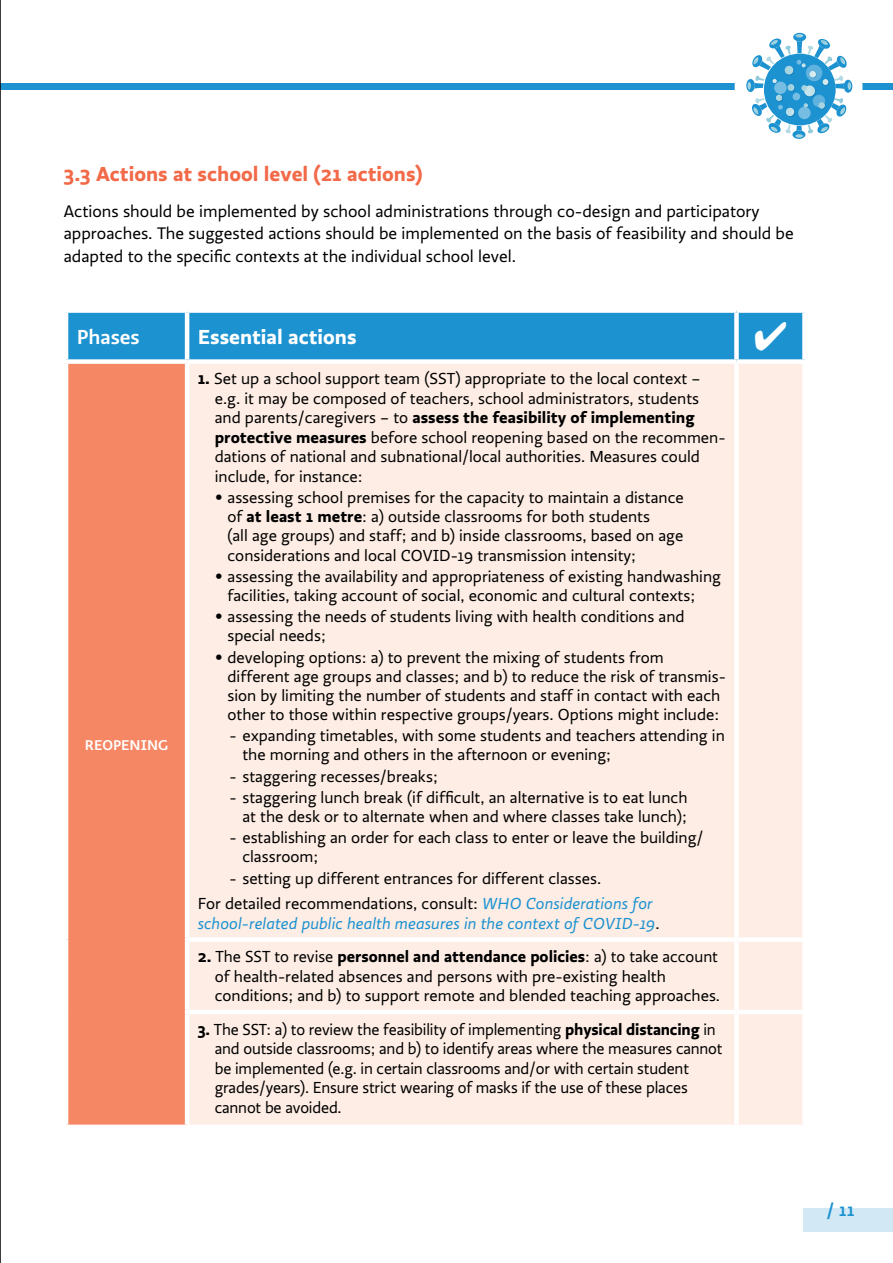
<style>
.page{position:relative;width:893px;height:1263px;background:#fff}
.page>*{position:absolute;margin:0;border:0;box-sizing:border-box;transform-origin:0 0}
.t1{font:700 21px "Ratio";color:#f26a48}
.t2{font:700 21px "Ratio";color:#fff}
.t3{font:500 21px "Ratio";color:#fff}
.t4{font:500 18px "Ratio";color:#1c92d1}
.t5{font:17.25px/22.5px "Ratio";color:#000}
.t6{font:16.5px/19.5px "Ratio";color:#000}
.t7{font:italic 16.5px "Ratio";color:#1c92d1}
.t8{font:500 14.7px "Ratio";color:#fff}
.s1{font-weight:700}
.s2{font-family:"Arial";font-weight:900}
.s3{font-style:italic;color:#1c92d1}
.s4{font-style:normal;color:#000}
</style>
<div class="page">
<div style="left:0;top:83px;width:893px;height:6px;background:#1c92d1"></div>
<div style="left:735px;top:22px;width:127px;height:128px;background:#fff;border-radius:50%"></div>
<svg style="left:746px;top:33px;width:106px;height:106px"></svg>
<div style="left:804px;top:1209px;width:89px;height:23px;background:#d2e9f5"></div>
<div style="left:66px;top:362px;width:121px;height:765px;background:#f58765"></div>
<div style="left:189px;top:364px;width:613px;height:760px;background:#feede4"></div>
<hr style="left:64px;top:364px;width:4px;height:575px;background:#fff">
<hr style="left:185px;top:364px;width:4px;height:573px;background:#fff">
<div style="left:734px;top:364px;width:5px;height:573px;background:#fff"></div>
<hr style="left:64px;top:939px;width:4px;height:73px;background:#fff">
<hr style="left:64px;top:1012px;width:4px;height:112px;background:#fff">
<div style="left:185px;top:937px;width:551px;height:5px;background:#fff"></div>
<hr style="left:185px;top:942px;width:4px;height:68px;background:#fff">
<div style="left:736px;top:937px;width:71px;height:5px;background:#fff"></div>
<div style="left:734px;top:942px;width:5px;height:68px;background:#fff"></div>
<hr style="left:185px;top:1010px;width:551px;height:4px;background:#fff">
<hr style="left:185px;top:1014px;width:4px;height:110px;background:#fff">
<hr style="left:736px;top:1010px;width:71px;height:4px;background:#fff">
<div style="left:734px;top:1014px;width:5px;height:110px;background:#fff"></div>
<div style="left:64px;top:1124px;width:123px;height:5px;background:#fff"></div>
<div style="left:64px;top:359px;width:123px;height:5px;background:#fff"></div>
<hr style="left:0;top:0;width:1px;height:1263px;background:#000">
<svg style="left:66px;top:311px;width:738px;height:51px;background:#329cd5"></svg>
<p class="t1" style="left:64px;top:161px;width:360px">3.3 Actions at school level (21 actions)</p>
<p class="t5" style="left:64px;top:200px;width:731px">Actions should be implemented by school administrations through co-design and participatory approaches. The suggested actions should be implemented on the basis of feasibility and should be adapted to the specific contexts at the individual school level.</p>
<p class="t3" style="left:77px;top:324px;width:65px">Phases</p>
<p class="t2" style="left:198px;top:323px;width:160px">Essential actions</p>
<p class="t8" style="left:85px;top:736px;width:85px">REOPENING</p>
<p class="t6" style="left:215px;top:369px;width:512px;text-indent:-17px"><span class="s1">1.</span> Set up a school support team (SST) appropriate to the local context – e.g. it may be composed of teachers, school administrators, students and parents/caregivers – to <span class="s1">assess the feasibility of implementing protective measures</span> before school reopening based on the recommen&shy;dations of national and subnational/local authorities. Measures could include, for instance:</p>
<p class="t6" style="left:227px;top:488px;width:458px;line-height:19px;text-indent:-13px"><span class="s2">•</span> assessing school premises for the capacity to maintain a distance of <span class="s1">at least 1 metre</span>: a) outside classrooms for both students<br>(all age groups) and staff; and b) inside classrooms, based on age considerations and local COVID-19 transmission intensity;</p>
<p class="t6" style="left:227px;top:567px;width:495px;line-height:19px;text-indent:-13px"><span class="s2">•</span> assessing the availability and appropriateness of existing handwashing facilities, taking account of social, economic and cultural contexts;</p>
<p class="t6" style="left:227px;top:607px;width:459px;line-height:19px;text-indent:-13px"><span class="s2">•</span> assessing the needs of students living with health conditions and special needs;</p>
<p class="t6" style="left:227px;top:648px;width:500px;line-height:19px;text-indent:-13px"><span class="s2">•</span> developing options: a) to prevent the mixing of students from different age groups and classes; and b) to reduce the risk of transmis&shy;sion by limiting the number of students and staff in contact with each other to those within respective groups/years. Options might include:</p>
<p class="t6" style="left:242px;top:726px;width:484px;line-height:19px;text-indent:-13px">- expanding timetables, with some students and teachers attending in the morning and others in the afternoon or evening;</p>
<p class="t6" style="left:230px;top:766px;width:210px">- staggering recesses/breaks;</p>
<p class="t6" style="left:230px;top:788px;width:459px;line-height:19px;text-align:right">- staggering lunch break (if difficult, an alternative is to eat lunch at the desk or to alternate when and where classes take lunch);</p>
<p class="t6" style="left:242px;top:828px;width:463px;line-height:19px;text-indent:-13px">- establishing an order for each class to enter or leave the building/ classroom;</p>
<p class="t6" style="left:198px;top:865px;width:456px;line-height:25.8px;text-indent:32px">- setting up different entrances for different classes.<br>For detailed recommendations, consult: <span class="s3">WHO Considerations for</span></p>
<p class="t7" style="left:198px;top:914px;width:463px">school-related public health measures in the context of COVID-19<span class="s4">.</span></p>
<p class="t6" style="left:215px;top:947px;width:507px;text-indent:-17px"><span class="s1">2.</span> The SST to revise <span class="s1">personnel and attendance policies</span>: a) to take account of health-related absences and persons with pre-existing health conditions; and b) to support remote and blended teaching approaches.</p>
<p class="t6" style="left:215px;top:1020px;width:509px;text-indent:-17px"><span class="s1">3.</span> The SST: a) to review the feasibility of implementing <span class="s1">physical distancing</span> in and outside classrooms; and b) to identify areas where the measures cannot be implemented (e.g. in certain classrooms and/or with certain student grades/years). Ensure strict wearing of masks if the use of these places cannot be avoided.</p>
<p class="t4" style="left:826px;top:1199px;width:30px">/ 11</p>
</div>
